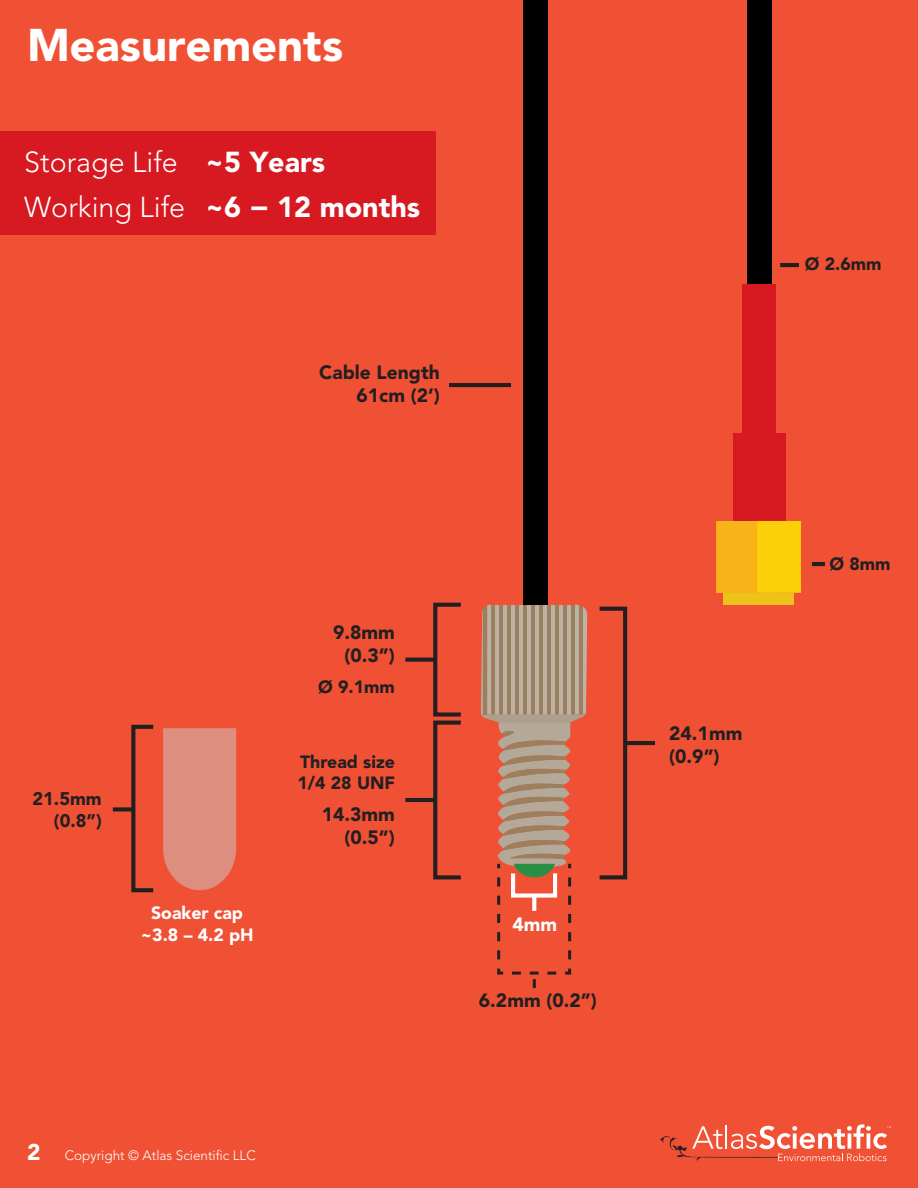
<style>
.page{position:relative;width:918px;height:1188px;background:#f05134}
.page>*{position:absolute;margin:0;border:0;box-sizing:border-box;transform-origin:0 0}
.t1{font:900 45.45px "Avenir LT Pro";color:#fff}
.t2{font:300 28.65px/45.5px "Avenir LT Pro";color:#fff}
.t3{font:900 19.2px/23.1px "Avenir LT Pro";color:#231f20;text-align:right}
.t4{font:900 19.2px "Avenir LT Pro";color:#fff}
.t5{font:900 18.15px/21.8px "Avenir LT Pro";color:#231f20;text-align:right}
.t6{font:900 17.7px/21.1px "Avenir LT Pro";color:#231f20}
.t7{font:900 17.7px/21.1px "Avenir LT Pro";color:#fff;text-align:center}
.t8{font:300 13.5px "Avenir LT Pro";color:#fff}
.s1{font-weight:900}
.s2{font-weight:900;font-size:22.65px}
</style>
<div class="page">
<hr style="left:449px;top:383px;width:62px;height:4px;background:#231f20">
<div style="left:598px;top:607px;width:29px;height:272px;border:4px solid #231f20"></div>
<hr style="left:625px;top:741px;width:30px;height:4px;background:#231f20">
<div style="left:433px;top:721px;width:30px;height:158px;border:4px solid #231f20"></div>
<hr style="left:405px;top:798px;width:30px;height:4px;background:#231f20">
<div style="left:433px;top:603px;width:30px;height:114px;border:4px solid #231f20"></div>
<svg style="left:405px;top:658px;width:30px;height:4px"></svg>
<hr style="left:780px;top:263px;width:19px;height:4px;background:#231f20">
<hr style="left:812px;top:562px;width:13px;height:4px;background:#231f20">
<div style="left:523px;top:0;width:24px;height:605px;background:#000"></div>
<svg style="left:481px;top:605px;width:106px;height:384px"></svg>
<div style="left:747px;top:0;width:24px;height:308px;background:#000"></div>
<div style="left:742px;top:285px;width:33px;height:161px;background:#d71921"></div>
<div style="left:733px;top:433px;width:53px;height:93px;background:#d71921"></div>
<div style="left:716px;top:521px;width:85px;height:72px;background:#fbd00a"></div>
<div style="left:716px;top:521px;width:41px;height:72px;background:#f8b318"></div>
<div style="left:723px;top:593px;width:71px;height:12px;background:#ecc21b"></div>
<div style="left:163px;top:728px;width:73px;height:162px;background:#de8e7f"></div>
<div style="left:131px;top:725px;width:24px;height:167px;border:4px solid #231f20"></div>
<div style="left:113px;top:807px;width:20px;height:5px;background:#231f20"></div>
<div style="left:0;top:131px;width:435px;height:104px;background:#d71921"></div>
<svg style="left:660px;top:1124px;width:231px;height:37px"></svg>
<p class="t1" style="left:27px;top:18px;width:318px">Measurements</p>
<p class="t2" style="left:24px;top:139px;width:397px">Storage Life <span class="s1">~5 Years<br></span>Working Life <span class="s1">~6 − 12 months</span></p>
<p class="t3" style="left:319px;top:361px;width:122px">Cable Length<br>61cm (2’)</p>
<p class="t5" style="left:32px;top:788px;width:71px">21.5mm (0.8”)</p>
<p class="t7" style="left:141px;top:903px;width:115px">Soaker cap ~3.8 – 4.2 pH</p>
<p class="t3" style="left:333px;top:621px;width:63px;text-align:center">9.8mm (0.3”)</p>
<p class="t6" style="left:318px;top:676px;width:78px">Ø 9.1mm</p>
<p class="t6" style="left:297px;top:751px;width:99px">Thread size<br>1/4 28 UNF</p>
<p class="t3" style="left:322px;top:803px;width:75px">14.3mm (0.5”)</p>
<p class="t8" style="left:27px;top:1148px;width:230px"><span class="s2">2</span> Copyright © Atlas Scientific LLC</p>
<p class="t4" style="left:513px;top:913px;width:46px">4mm</p>
<p class="t3" style="left:479px;top:989px;width:120px">6.2mm (0.2”)</p>
<p class="t6" style="left:805px;top:253px;width:78px">Ø 2.6mm</p>
<p class="t3" style="left:669px;top:722px;width:75px;text-align:left">24.1mm (0.9”)</p>
<p class="t6" style="left:829px;top:553px;width:63px">Ø 8mm</p>
</div>
